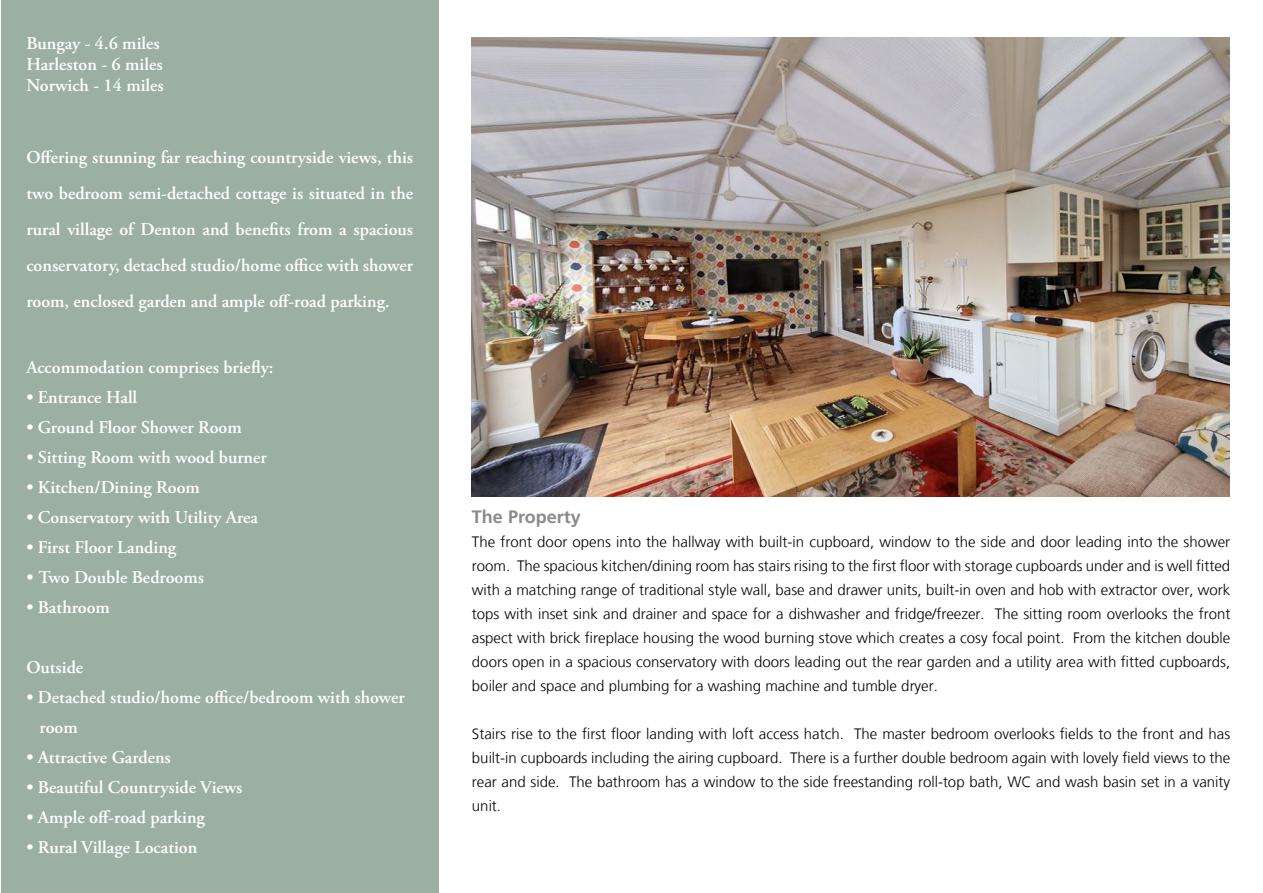
<style>
.page{position:relative;width:1263px;height:893px;background:#fff}
.page>*{position:absolute;margin:0;border:0;box-sizing:border-box;transform-origin:0 0}
.t1{font:600 18px/36px "Adobe Garamond Pro";color:#fff;text-align:justify}
.t2{font:700 18px "Frutiger LT Std";color:#8a8a8a}
.t3{font:300 15px/24px "Frutiger LT";color:#000;text-align:justify}
</style>
<div class="page">
<img style="left:471px;top:38px;width:759px;height:459px">
<div style="left:1px;top:0;width:438px;height:893px;background:#9cafa3"></div>
<p class="t1" style="left:26px;top:26px;width:135px">Bungay - 4.6 miles</p>
<p class="t1" style="left:26px;top:47px;width:138px">Harleston - 6 miles</p>
<p class="t1" style="left:26px;top:68px;width:139px">Norwich - 14 miles</p>
<p class="t1" style="left:26px;top:140px;width:388px">Offering stunning far reaching countryside views, this two bedroom semi-detached cottage is situated in the rural village of Denton and benefits from a spacious conservatory, detached studio/home office with shower room, enclosed garden and ample off-road parking.</p>
<p class="t1" style="left:26px;top:350px;width:248px">Accommodation comprises briefly:</p>
<p class="t1" style="left:26px;top:380px;width:112px">• Entrance Hall</p>
<p class="t1" style="left:26px;top:410px;width:217px">• Ground Floor Shower Room</p>
<p class="t1" style="left:26px;top:440px;width:242px">• Sitting Room with wood burner</p>
<p class="t1" style="left:26px;top:470px;width:175px">• Kitchen/Dining Room</p>
<p class="t1" style="left:26px;top:500px;width:233px">• Conservatory with Utility Area</p>
<p class="t1" style="left:26px;top:530px;width:151px">• First Floor Landing</p>
<p class="t1" style="left:26px;top:560px;width:179px">• Two Double Bedrooms</p>
<p class="t1" style="left:26px;top:590px;width:85px">• Bathroom</p>
<p class="t1" style="left:26px;top:650px;width:58px">Outside</p>
<p class="t1" style="left:26px;top:680px;width:380px">• Detached studio/home office/bedroom with shower</p>
<p class="t1" style="left:40px;top:710px;width:40px">room</p>
<p class="t1" style="left:26px;top:740px;width:146px">• Attractive Gardens</p>
<p class="t1" style="left:26px;top:770px;width:218px">• Beautiful Countryside Views</p>
<p class="t1" style="left:26px;top:800px;width:180px">• Ample off-road parking</p>
<p class="t1" style="left:26px;top:830px;width:173px">• Rural Village Location</p>
<p class="t2" style="left:472px;top:507px;width:110px">The Property</p>
<p class="t3" style="left:472px;top:530px;width:760px">The front door opens into the hallway with built-in cupboard, window to the side and door leading into the shower room. The spacious kitchen/dining room has stairs rising to the first floor with storage cupboards under and is well fitted with a matching range of traditional style wall, base and drawer units, built-in oven and hob with extractor over, work tops with inset sink and drainer and space for a dishwasher and fridge/freezer. The sitting room overlooks the front aspect with brick fireplace housing the wood burning stove which creates a cosy focal point. From the kitchen double doors open in a spacious conservatory with doors leading out the rear garden and a utility area with fitted cupboards, boiler and space and plumbing for a washing machine and tumble dryer.</p>
<p class="t3" style="left:472px;top:722px;width:760px">Stairs rise to the first floor landing with loft access hatch. The master bedroom overlooks fields to the front and has built-in cupboards including the airing cupboard. There is a further double bedroom again with lovely field views to the rear and side. The bathroom has a window to the side freestanding roll-top bath, WC and wash basin set in a vanity unit.</p>
</div>
